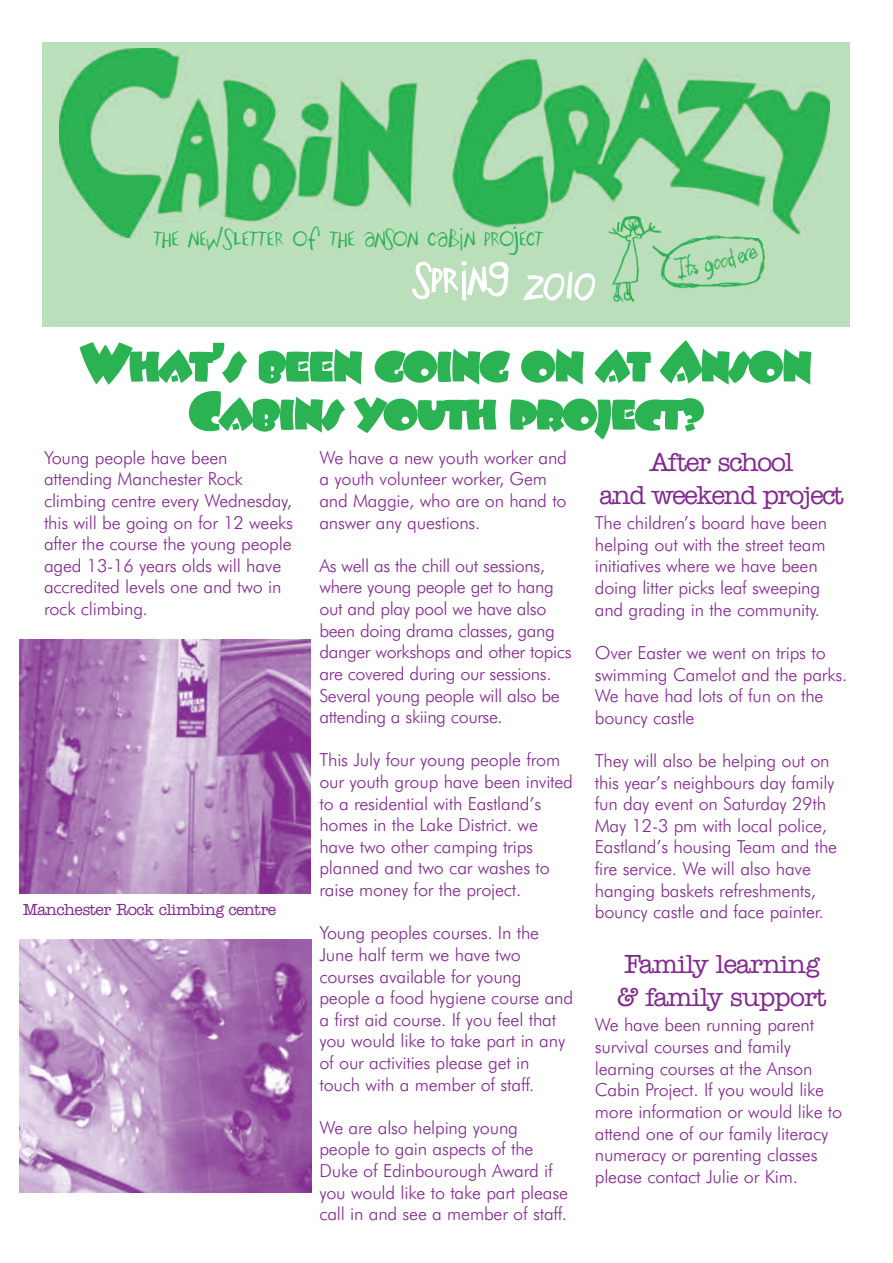
<style>
.page{position:relative;width:893px;height:1263px;background:#fff}
.page>*{position:absolute;margin:0;border:0;box-sizing:border-box;transform-origin:0 0}
.t1{font:60px "Big Fish Ensemble";letter-spacing:-.01em;color:#fff}
.t2{font:54px/48px "Beesknees ITC";letter-spacing:-.05em;color:#2ab253;text-align:center}
.t3{font:36px "Big Fish Ensemble";letter-spacing:-.04em;color:#2ab253}
.t4{font:500 27px/33px "Amer Typewriter IT Cby BT";letter-spacing:-.05em;color:#832a90;text-align:center}
.t5{font:300 18px/21.6px "Futura BT";letter-spacing:-.01em;color:#832a90}
.t6{font:500 16.5px "Amer Typewriter IT Cby BT";letter-spacing:-.04em;color:#832a90}
</style>
<div class="page">
<div style="left:43px;top:43px;width:807px;height:284px;background:#bbdebb"></div>
<img style="left:60px;top:49px;width:770px;height:188px">
<img style="left:604px;top:213px;width:161px;height:90px">
<img style="left:19px;top:640px;width:291px;height:253px">
<img style="left:19px;top:939px;width:293px;height:253px">
<h3 class="t3" style="left:153px;top:218px;width:393px">the newsletter of the anson cabin project</h3>
<h1 class="t1" style="left:415px;top:244px;width:183px">spring 2010</h1>
<h2 class="t2" style="left:80px;top:339px;width:734px">What’s been going on at Anson<br>Cabins youth project?</h2>
<p class="t5" style="left:44px;top:447px;width:250px">Young people have been attending Manchester Rock climbing centre every Wednesday, this will be going on for 12 weeks after the course the young people aged 13-16 years olds will have accredited levels one and two in rock climbing.</p>
<p class="t5" style="left:319px;top:447px;width:249px">We have a new youth worker and a youth volunteer worker, Gem and Maggie, who are on hand to answer any questions.</p>
<p class="t5" style="left:319px;top:555px;width:254px">As well as the chill out sessions, where young people get to hang out and play pool we have also been doing drama classes, gang danger workshops and other topics are covered during our sessions.<br>Several young people will also be attending a skiing course.</p>
<p class="t5" style="left:319px;top:749px;width:255px">This July four young people from our youth group have been invited to a residential with Eastland’s homes in the Lake District. we have two other camping trips planned and two car washes to raise money for the project.</p>
<p class="t5" style="left:319px;top:922px;width:255px">Young peoples courses. In the<br>June half term we have two courses available for young people a food hygiene course and a first aid course. If you feel that you would like to take part in any of our activities please get in touch with a member of staff.</p>
<p class="t5" style="left:319px;top:1117px;width:250px">We are also helping young people to gain aspects of the<br>Duke of Edinbourough Award if you would like to take part please call in and see a member of staff.</p>
<p class="t6" style="left:23px;top:900px;width:255px">Manchester Rock climbing centre</p>
<h3 class="t4" style="left:599px;top:445px;width:246px">After school<br>and weekend project</h3>
<p class="t5" style="left:595px;top:512px;width:234px">The children’s board have been helping out with the street team initiatives where we have been doing litter picks leaf sweeping and grading in the community.</p>
<p class="t5" style="left:595px;top:642px;width:254px">Over Easter we went on trips to swimming Camelot and the parks.<br>We have had lots of fun on the bouncy castle</p>
<p class="t5" style="left:595px;top:750px;width:244px">They will also be helping out on this year’s neighbours day family fun day event on Saturday 29th<br>May 12-3 pm with local police,<br>Eastland’s housing Team and the fire service. We will also have hanging baskets refreshments, bouncy castle and face painter.</p>
<h3 class="t4" style="left:617px;top:947px;width:212px;text-align:left">Family learning &amp; family support</h3>
<p class="t5" style="left:595px;top:1014px;width:249px">We have been running parent survival courses and family learning courses at the Anson<br>Cabin Project. If you would like more information or would like to attend one of our family literacy numeracy or parenting classes please contact Julie or Kim.</p>
</div>
